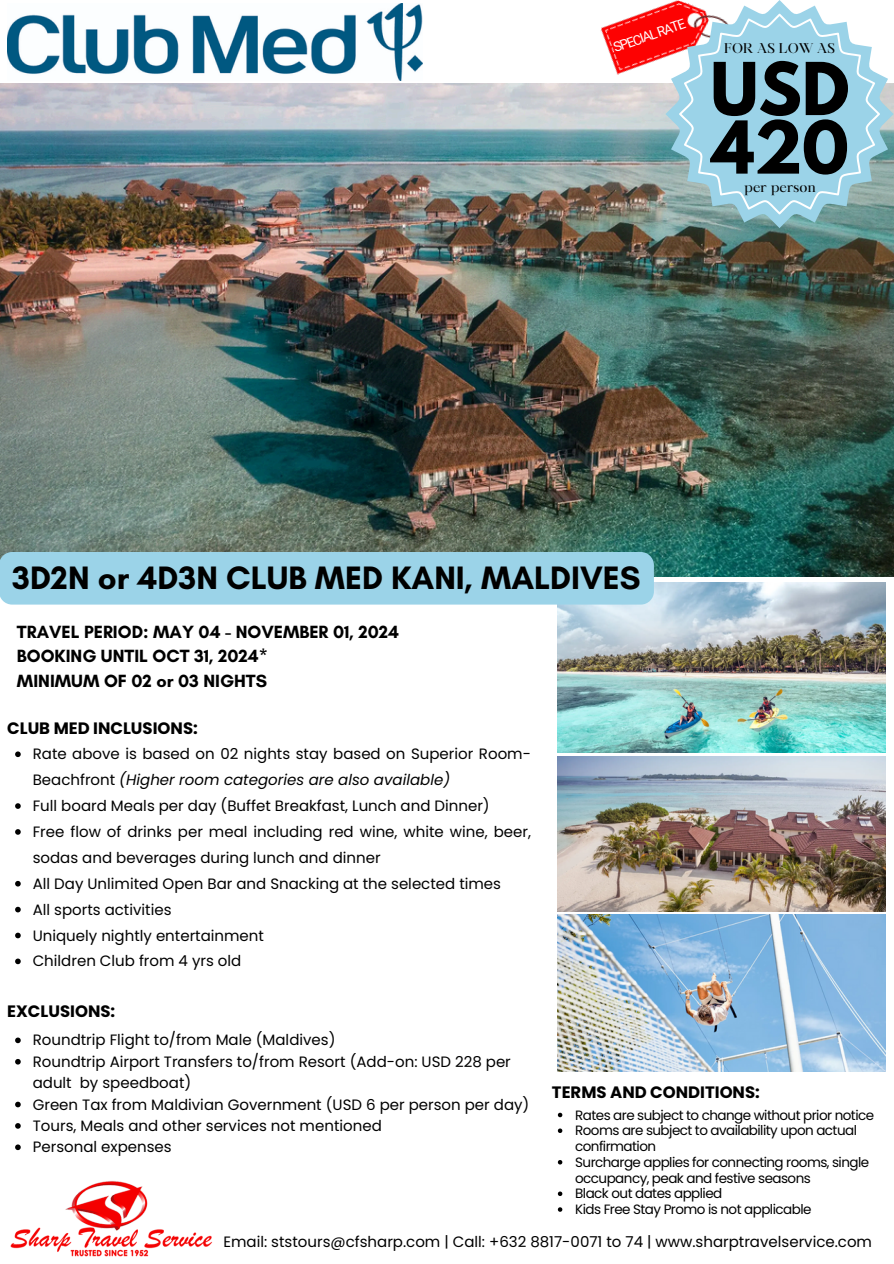
<style>
.page{position:relative;width:894px;height:1264px;background:#fff}
.page>*{position:absolute;margin:0;border:0;box-sizing:border-box;transform-origin:0 0}
.t1{font:700 64.5px/58.5px "League Spartan";letter-spacing:-.005em;color:#000}
.t2{font:700 33px "Glacial Indifference";color:#000}
.t3{font:700 18px/24.8px "Glacial Indifference";color:#000}
.t4{font:700 16.5px "Poppins";color:#000}
.t5{font:15px/25.8px "Poppins";color:#000}
.t6{font:13.5px/15.8px "Poppins";letter-spacing:-.04em;color:#000}
.t7{font:13.5px "Maharlika";color:#000}
.t8{font:13.5px "Roboto";color:#fff}
.s1{font-style:italic}
</style>
<div class="page">
<img style="left:0;top:83px;width:893px;height:493px">
<img style="left:590px;top:4px;width:75px;height:97px">
<svg style="left:665px;top:0;width:228px;height:228px"></svg>
<svg style="left:678px;top:14px;width:201px;height:200px;background:#a5d0e1"></svg>
<img style="left:10px;top:1181px;width:203px;height:76px">
<img style="left:7px;top:4px;width:415px;height:76px">
<img style="left:557px;top:583px;width:328px;height:169px">
<img style="left:557px;top:756px;width:328px;height:155px">
<img style="left:557px;top:914px;width:328px;height:157px">
<div style="left:0;top:552px;width:653px;height:52px;background:#9bd3e8"></div>
<svg style="left:15px;top:751px;width:6px;height:6px"></svg>
<svg style="left:15px;top:803px;width:6px;height:5px"></svg>
<svg style="left:15px;top:829px;width:6px;height:5px"></svg>
<svg style="left:15px;top:880px;width:6px;height:6px"></svg>
<svg style="left:15px;top:906px;width:6px;height:6px"></svg>
<svg style="left:15px;top:932px;width:6px;height:6px"></svg>
<svg style="left:15px;top:958px;width:6px;height:6px"></svg>
<svg style="left:557px;top:1112px;width:5px;height:5px"></svg>
<svg style="left:557px;top:1128px;width:5px;height:4px"></svg>
<svg style="left:557px;top:1160px;width:5px;height:4px"></svg>
<svg style="left:557px;top:1191px;width:5px;height:4px"></svg>
<svg style="left:557px;top:1207px;width:5px;height:4px"></svg>
<svg style="left:15px;top:1037px;width:6px;height:6px"></svg>
<svg style="left:15px;top:1059px;width:6px;height:5px"></svg>
<svg style="left:15px;top:1101px;width:6px;height:6px"></svg>
<svg style="left:15px;top:1123px;width:6px;height:5px"></svg>
<svg style="left:15px;top:1144px;width:6px;height:6px"></svg>
<p class="t8" style="left:611px;top:41px;width:77px;rotate:-20deg">SPECIAL RATE</p>
<h2 class="t7" style="left:723px;top:42px;width:112px">FOR AS LOW AS</h2>
<p class="t1" style="left:710px;top:68px;width:140px">USD<br>420</p>
<p class="t7" style="left:744px;top:182px;width:73px">per person</p>
<h4 class="t2" style="left:12px;top:557px;width:629px">3D2N or 4D3N CLUB MED KANI, MALDIVES</h4>
<p class="t3" style="left:17px;top:619px;width:383px">TRAVEL PERIOD: MAY 04 - NOVEMBER 01, 2024<br>BOOKING UNTIL OCT 31, 2024*</p>
<p class="t3" style="left:17px;top:668px;width:252px">MINIMUM OF 02 or 03 NIGHTS</p>
<p class="t4" style="left:7px;top:716px;width:192px">CLUB MED INCLUSIONS:</p>
<h3 class="t5" style="left:33px;top:741px;width:499px">Rate above is based on 02 nights stay based on Superior Room-<br>Beachfront <span class="s1">(Higher room categories are also available)</span></h3>
<p class="t5" style="left:33px;top:793px;width:458px">Full board Meals per day (Buffet Breakfast, Lunch and Dinner)</p>
<p class="t5" style="left:33px;top:818px;width:499px">Free flow of drinks per meal including red wine, white wine, beer, sodas and beverages during lunch and dinner</p>
<p class="t5" style="left:33px;top:870px;width:469px">All Day Unlimited Open Bar and Snacking at the selected times</p>
<p class="t5" style="left:33px;top:896px;width:140px">All sports activities</p>
<p class="t5" style="left:33px;top:922px;width:233px">Uniquely nightly entertainment</p>
<p class="t5" style="left:33px;top:948px;width:210px">Children Club from 4 yrs old</p>
<p class="t4" style="left:7px;top:999px;width:109px">EXCLUSIONS:</p>
<p class="t5" style="left:33px;top:1027px;width:304px">Roundtrip Flight to/from Male (Maldives)</p>
<h3 class="t5" style="left:33px;top:1050px;width:479px;line-height:21.3px">Roundtrip Airport Transfers to/from Resort (Add-on: USD 228 per adult by speedboat)</h3>
<p class="t5" style="left:33px;top:1091px;width:498px">Green Tax from Maldivian Government (USD 6 per person per day)</p>
<p class="t5" style="left:33px;top:1112px;width:350px">Tours, Meals and other services not mentioned</p>
<p class="t5" style="left:33px;top:1134px;width:140px">Personal expenses</p>
<p class="t4" style="left:551px;top:1080px;width:209px">TERMS AND CONDITIONS:</p>
<p class="t6" style="left:575px;top:1106px;width:300px">Rates are subject to change without prior notice</p>
<p class="t6" style="left:575px;top:1122px;width:283px">Rooms are subject to availability upon actual confirmation</p>
<h3 class="t6" style="left:575px;top:1154px;width:295px">Surcharge applies for connecting rooms, single occupancy, peak and festive seasons</h3>
<p class="t6" style="left:575px;top:1185px;width:149px">Black out dates applied</p>
<p class="t6" style="left:575px;top:1201px;width:238px">Kids Free Stay Promo is not applicable</p>
<p class="t5" style="left:223px;top:1228px;width:650px">Email: ststours@cfsharp.com | Call: +632 8817-0071 to 74 | www.sharptravelservice.com</p>
</div>
